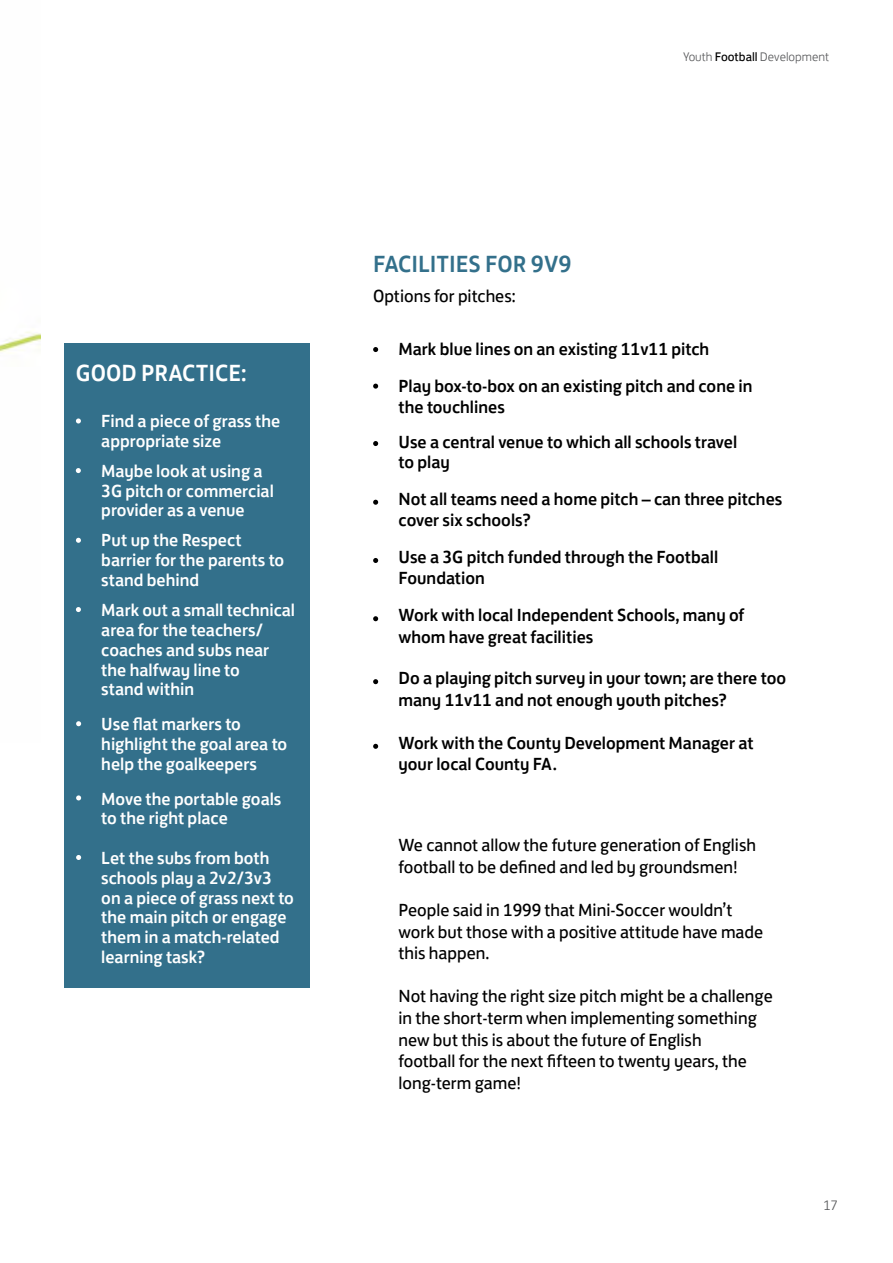
<style>
.page{position:relative;width:893px;height:1263px;background:#fff}
.page>*{position:absolute;margin:0;border:0;box-sizing:border-box;transform-origin:0 0}
.t1{font:500 24px "FS Jack";color:#33708b}
.t2{font:500 24px "FS Jack";color:#fff}
.t3{font:500 18px/36.6px "FS Jack";color:#000}
.t4{font:500 18px/19.8px "FS Jack";color:#fff}
.t5{font:18px/21.6px "FS Jack";color:#000}
.t6{font:300 14.1px "FS Jack";color:#58595b}
.t7{font:300 12.75px "FS Jack";color:#58595b}
.s1{font-weight:400;color:#000}
</style>
<div class="page">
<img style="left:0;top:331px;width:40px;height:21px">
<svg style="left:373px;top:347px;width:5px;height:5px"></svg>
<svg style="left:373px;top:384px;width:5px;height:5px"></svg>
<svg style="left:373px;top:441px;width:5px;height:5px"></svg>
<svg style="left:373px;top:500px;width:5px;height:5px"></svg>
<svg style="left:373px;top:558px;width:5px;height:5px"></svg>
<svg style="left:373px;top:616px;width:5px;height:5px"></svg>
<div style="left:64px;top:343px;width:246px;height:645px;background:#33708b"></div>
<svg style="left:76px;top:418px;width:5px;height:5px"></svg>
<svg style="left:76px;top:468px;width:5px;height:5px"></svg>
<svg style="left:76px;top:538px;width:5px;height:5px"></svg>
<svg style="left:76px;top:607px;width:5px;height:5px"></svg>
<svg style="left:76px;top:721px;width:5px;height:5px"></svg>
<svg style="left:76px;top:795px;width:5px;height:5px"></svg>
<svg style="left:76px;top:855px;width:5px;height:5px"></svg>
<svg style="left:373px;top:679px;width:5px;height:5px"></svg>
<svg style="left:373px;top:744px;width:5px;height:5px"></svg>
<h1 class="t2" style="left:76px;top:354px;width:172px">Good practice:</h1>
<p class="t4" style="left:101px;top:410px;width:180px">Find a piece of grass the appropriate size</p>
<p class="t4" style="left:101px;top:459px;width:174px">Maybe look at using a<br>3G pitch or commercial provider as a venue</p>
<p class="t4" style="left:101px;top:529px;width:185px">Put up the Respect barrier for the parents to stand behind</p>
<p class="t4" style="left:101px;top:599px;width:195px">Mark out a small technical area for the teachers/ coaches and subs near the halfway line to<br>stand within</p>
<p class="t4" style="left:101px;top:713px;width:188px">Use flat markers to highlight the goal area to help the goalkeepers</p>
<p class="t4" style="left:101px;top:787px;width:182px">Move the portable goals to the right place</p>
<p class="t4" style="left:101px;top:846px;width:194px">Let the subs from both schools play a 2v2/3v3 on a piece of grass next to the main pitch or engage them in a match-related learning task?</p>
<p class="t7" style="left:683px;top:47px;width:148px">Youth <span class="s1">Football</span> Development</p>
<h1 class="t1" style="left:373px;top:244px;width:200px">Facilities for 9v9</h1>
<p class="t5" style="left:373px;top:283px;width:144px">Options for pitches:</p>
<p class="t3" style="left:399px;top:329px;width:355px">Mark blue lines on an existing 11v11 pitch<br>Play box-to-box on an existing pitch and cone in</p>
<p class="t3" style="left:399px;top:389px;width:340px;line-height:34.8px">the touchlines<br>Use a central venue to which all schools travel</p>
<p class="t3" style="left:399px;top:442px;width:385px">to play<br>Not all teams need a home pitch – can three pitches</p>
<p class="t3" style="left:399px;top:500px;width:321px">cover six schools?<br>Use a 3G pitch funded through the Football</p>
<p class="t3" style="left:399px;top:559px;width:347px">Foundation<br>Work with local I ndependent Schools, many of</p>
<p class="t3" style="left:399px;top:617px;width:196px">whom have great facilities</p>
<p class="t3" style="left:399px;top:666px;width:389px;line-height:21.6px">Do a playing pitch survey in your town; are there too many 11v11 and not enough youth pitches?</p>
<p class="t3" style="left:399px;top:731px;width:357px;line-height:21.6px">Work with the County Development Manager at your local County FA.</p>
<p class="t5" style="left:399px;top:833px;width:359px">We cannot allow the future generation of English football to be defined and led by groundsmen!</p>
<p class="t5" style="left:399px;top:898px;width:366px">People said in 1999 that Mini-Soccer wouldn’t work but those with a positive attitude have made this happen.</p>
<p class="t5" style="left:399px;top:984px;width:376px">Not having the right size pitch might be a challenge in the short-term when implementing something new but this is about the future of English<br>football for the next fifteen to twenty years, the long-term game!</p>
<p class="t6" style="left:824px;top:1194px;width:16px">17</p>
</div>
